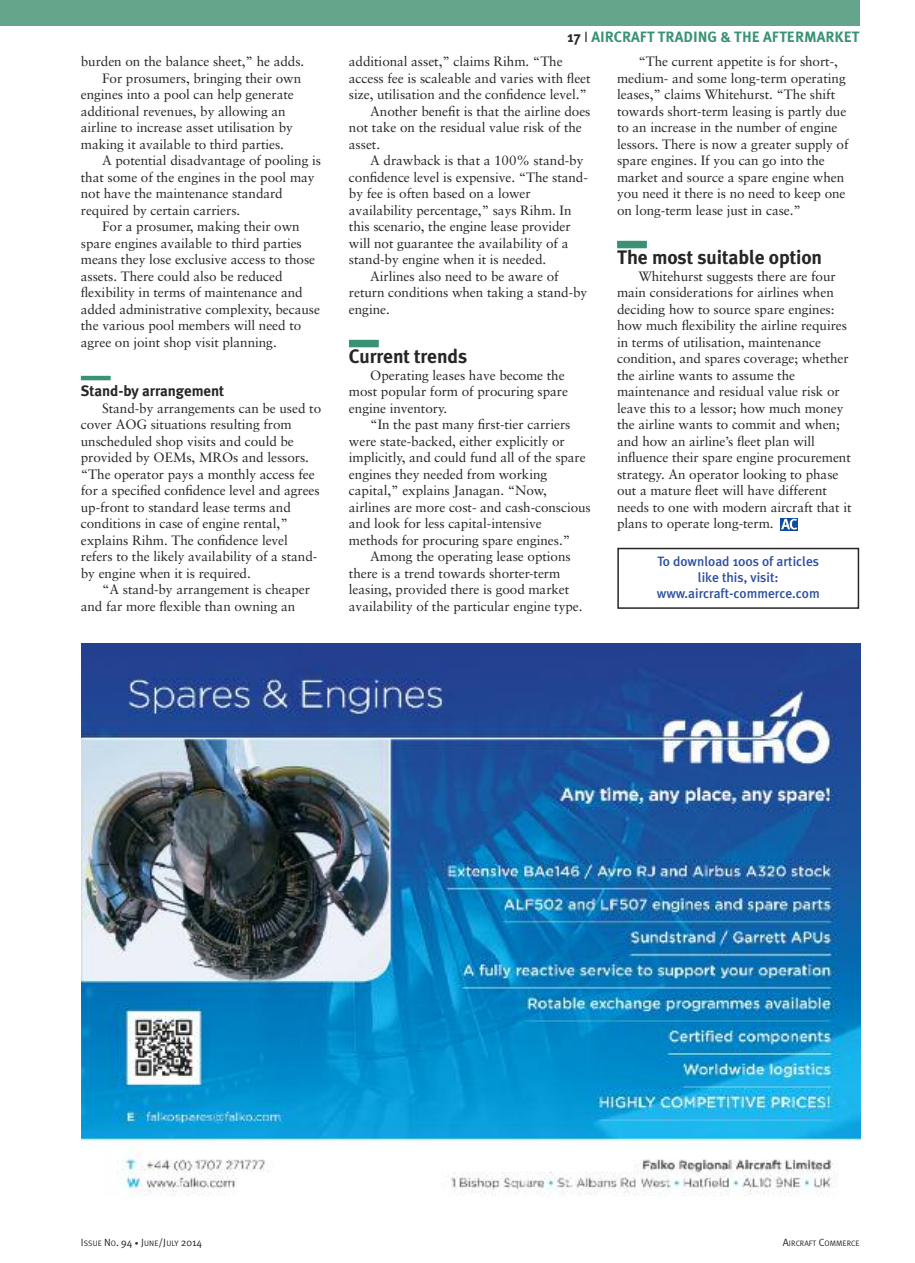
<style>
.page{position:relative;width:915px;height:1263px;background:#fff}
.page>*{position:absolute;margin:0;border:0;box-sizing:border-box;transform-origin:0 0}
.t1{font:700 19.5px "Meta Plus";letter-spacing:-.005em;color:#272627}
.t2{font:700 15px "Meta Plus";color:#3a9274}
.t3{font:700 15px "Meta Plus";letter-spacing:-.005em;color:#272627}
.t4{font:13.5px/16.5px "Sabon";letter-spacing:-.005em;color:#272627}
.t5{font:500 13.5px/16.2px "Meta Plus";color:#2d4f9f;text-align:center}
.t6{font:10.5px "Meta Plus Normal";color:#272627}
.t7{font:7.8px "Meta Plus Normal";color:#272627}
.s1{color:#272627}
.s2{font-family:"Meta Plus Normal";font-weight:400;color:#272627}
.s3{font-size:7.8px}
.s4{font-size:7.5px}
.s5{font-size:10.5px}
</style>
<div class="page">
<hr style="left:81px;top:376px;width:30px;height:4px;background:#3a9274">
<div style="left:349px;top:340px;width:29px;height:7px;background:#3a9274"></div>
<div style="left:617px;top:241px;width:29px;height:7px;background:#3a9274"></div>
<div style="left:0;top:0;width:859px;height:26px;background:#65a58b"></div>
<img style="left:81px;top:644px;width:778px;height:552px">
<div style="left:617px;top:548px;width:241px;height:61px;border:2px solid #272627"></div>
<svg style="left:780px;top:518px;width:17px;height:12px"></svg>
<svg style="left:780px;top:519px;width:17px;height:10px"></svg>
<p class="t4" style="left:81px;top:54px;width:225px">burden on the balance sheet,” he adds.</p>
<p class="t4" style="left:102px;top:71px;width:200px">For prosumers, bringing their own</p>
<p class="t4" style="left:81px;top:87px;width:214px">engines into a pool can help generate</p>
<p class="t4" style="left:81px;top:104px;width:206px">additional revenues, by allowing an</p>
<p class="t4" style="left:81px;top:120px;width:213px">airline to increase asset utilisation by</p>
<p class="t4" style="left:81px;top:137px;width:205px">making it available to third parties.</p>
<p class="t4" style="left:102px;top:153px;width:220px">A potential disadvantage of pooling is</p>
<p class="t4" style="left:81px;top:170px;width:235px">that some of the engines in the pool may</p>
<p class="t4" style="left:81px;top:186px;width:203px">not have the maintenance standard</p>
<p class="t4" style="left:81px;top:203px;width:161px">required by certain carriers.</p>
<p class="t4" style="left:102px;top:219px;width:199px">For a prosumer, making their own</p>
<p class="t4" style="left:81px;top:236px;width:222px">spare engines available to third parties</p>
<p class="t4" style="left:81px;top:252px;width:236px">means they lose exclusive access to those</p>
<p class="t4" style="left:81px;top:269px;width:203px">assets. There could also be reduced</p>
<p class="t4" style="left:81px;top:285px;width:223px">flexibility in terms of maintenance and</p>
<p class="t4" style="left:81px;top:302px;width:241px">added administrative complexity, because</p>
<p class="t4" style="left:81px;top:318px;width:222px">the various pool members will need to</p>
<p class="t4" style="left:81px;top:335px;width:197px">agree on joint shop visit planning.</p>
<p class="t3" style="left:81px;top:382px;width:145px">Stand-by arrangement</p>
<p class="t4" style="left:81px;top:401px;width:242px;text-indent:21px">Stand-by arrangements can be used to cover AOG situations resulting from unscheduled shop visits and could be provided by OEMs, MROs and lessors. “The operator pays a monthly access fee for a specified confidence level and agrees up-front to standard lease terms and conditions in case of engine rental,” explains Rihm. The confidence level refers to the likely availability of a stand&shy;by engine when it is required.</p>
<p class="t4" style="left:81px;top:582px;width:230px;text-indent:21px">“A stand-by arrangement is cheaper and far more flexible than owning an</p>
<p class="t2" style="left:567px;top:28px;width:293px"><span class="s1">17</span> <span class="s2">I</span> AIRCRAFT TRADING &amp; THE AFTERMARKET</p>
<p class="t4" style="left:349px;top:54px;width:215px">additional asset,” claims Rihm. “The</p>
<p class="t4" style="left:349px;top:71px;width:243px">access fee is scaleable and varies with fleet</p>
<p class="t4" style="left:349px;top:87px;width:239px">size, utilisation and the confidence level.”</p>
<p class="t4" style="left:370px;top:104px;width:222px">Another benefit is that the airline does</p>
<p class="t4" style="left:349px;top:120px;width:234px">not take on the residual value risk of the</p>
<p class="t4" style="left:349px;top:137px;width:33px">asset.</p>
<p class="t4" style="left:370px;top:153px;width:215px">A drawback is that a 100% stand-by</p>
<p class="t4" style="left:349px;top:170px;width:240px">confidence level is expensive. “The stand-</p>
<p class="t4" style="left:349px;top:186px;width:183px">by fee is often based on a lower</p>
<p class="t4" style="left:349px;top:203px;width:224px">availability percentage,” says Rihm. In</p>
<p class="t4" style="left:349px;top:219px;width:223px">this scenario, the engine lease provider</p>
<p class="t4" style="left:349px;top:236px;width:221px">will not guarantee the availability of a</p>
<p class="t4" style="left:349px;top:252px;width:199px">stand-by engine when it is needed.</p>
<p class="t4" style="left:370px;top:269px;width:190px">Airlines also need to be aware of</p>
<p class="t4" style="left:349px;top:285px;width:240px">return conditions when taking a stand-by</p>
<p class="t4" style="left:349px;top:302px;width:42px">engine.</p>
<h1 class="t1" style="left:349px;top:345px;width:120px">Current trends</h1>
<p class="t4" style="left:349px;top:368px;width:220px;text-indent:21px">Operating leases have become the most popular form of procuring spare engine inventory.</p>
<p class="t4" style="left:349px;top:417px;width:243px;text-indent:21px">“In the past many first-tier carriers were state-backed, either explicitly or implicitly, and could fund all of the spare engines they needed from working capital,” explains Janagan. “Now, airlines are more cost- and cash-conscious and look for less capital-intensive methods for procuring spare engines.”</p>
<p class="t4" style="left:349px;top:549px;width:235px;text-indent:21px">Among the operating lease options there is a trend towards shorter-term leasing, provided there is good market availability of the particular engine type.</p>
<p class="t4" style="left:617px;top:54px;width:233px;text-indent:21px">“The current appetite is for short-, medium- and some long-term operating leases,” claims Whitehurst. “The shift towards short-term leasing is partly due to an increase in the number of engine lessors. There is now a greater supply of spare engines. If you can go into the market and source a spare engine when you need it there is no need to keep one on long-term lease just in case.”</p>
<h1 class="t1" style="left:617px;top:246px;width:206px">The most suitable option</h1>
<p class="t4" style="left:617px;top:269px;width:236px;text-indent:21px">Whitehurst suggests there are four main considerations for airlines when deciding how to source spare engines: how much flexibility the airline requires in terms of utilisation, maintenance condition, and spares coverage; whether the airline wants to assume the maintenance and residual value risk or leave this to a lessor; how much money the airline wants to commit and when; and how an airline’s fleet plan will influence their spare engine procurement strategy. An operator looking to phase out a mature fleet will have different needs to one with modern aircraft that it plans to operate long-term.</p>
<p class="t5" style="left:656px;top:553px;width:164px">To download 100s of articles like this, visit: www.aircraft-commerce.com</p>
<p class="t6" style="left:81px;top:1236px;width:123px">I<span class="s3">SSUE</span> N<span class="s3">O</span>. 94 <span class="s4">•</span> J<span class="s3">UNE</span>/J<span class="s3">ULY</span> 2014</p>
<p class="t7" style="left:782px;top:1238px;width:78px"><span class="s5">A</span>IRCRAFT <span class="s5">C</span>OMMERCE</p>
</div>
